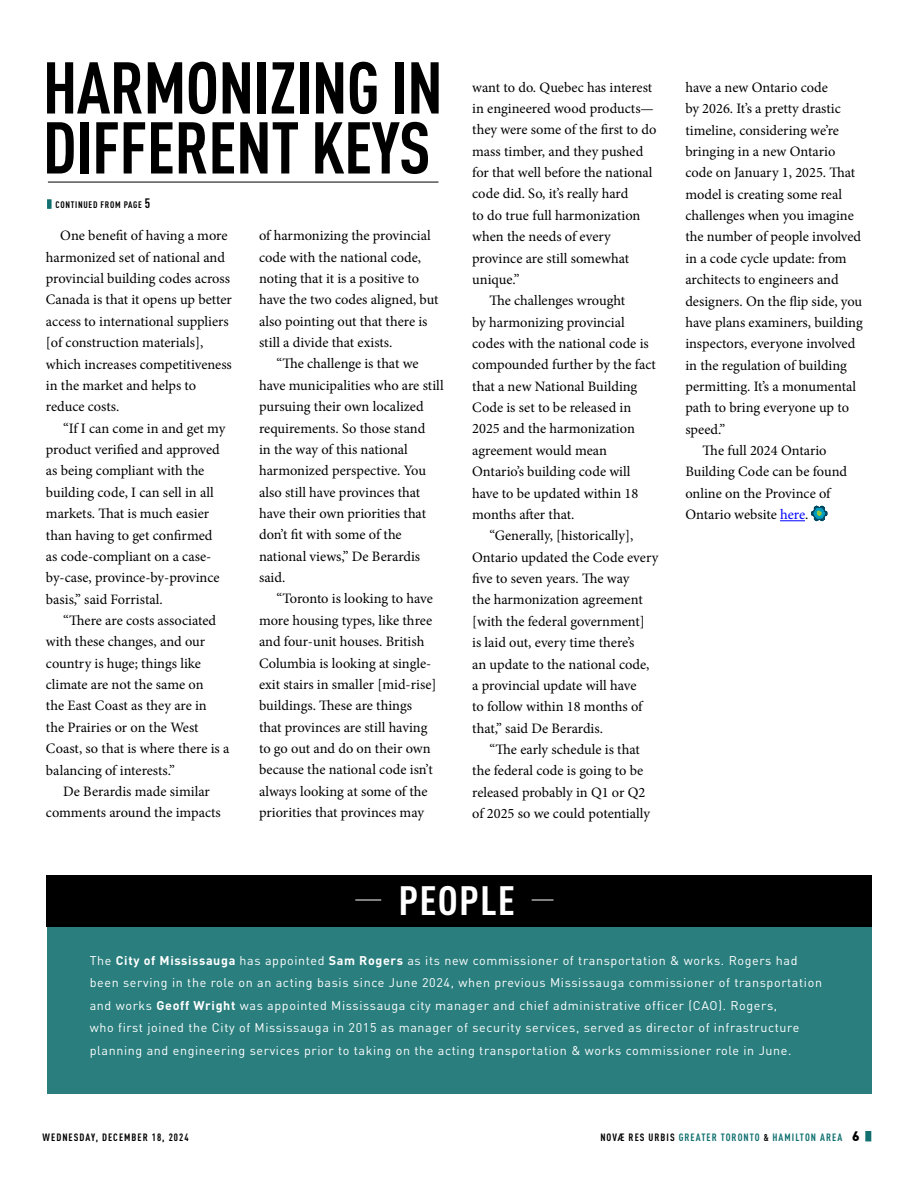
<style>
.page{position:relative;width:918px;height:1188px;background:#fff}
.page>*{position:absolute;margin:0;border:0;box-sizing:border-box;transform-origin:0 0}
.t1{font:700 72px/60px "DIN Cond";letter-spacing:-.01em;color:#000}
.t2{font:700 40.5px "DIN Cond";letter-spacing:.025em;color:#fff;scale:1.08 1}
.t3{font:14.4px/21.3px "Minion Pro";color:#000}
.t4{font:12.6px/22.5px "DIN";letter-spacing:.05em;color:#fff}
.t5{font:700 10.5px "DIN Cond";letter-spacing:.1em;color:#127070}
.t6{font:700 10.5px "DIN Cond";letter-spacing:.1em;color:#000}
.t7{font:700 9.3px "DIN Cond";letter-spacing:.075em;color:#000}
.s1{font-size:13.5px}
.s2{color:#00f}
.s3{font-weight:700}
.s4{color:#000}
.s5{font-size:9.75px;color:#000}
.s6{font-family:"DIN";font-weight:900;font-size:13.5px;color:#000}
</style>
<div class="page">
<div style="left:865px;top:1131px;width:6px;height:10px;background:#127070"></div>
<svg style="left:780px;top:520px;width:25px;height:1px"></svg>
<svg style="left:811px;top:506px;width:16px;height:15px"></svg>
<hr style="left:48px;top:182px;width:390px;height:1px;background:#000">
<div style="left:47px;top:199px;width:5px;height:10px;background:#127070"></div>
<div style="left:47px;top:907px;width:825px;height:187px;background:#2a7e7e"></div>
<div style="left:46px;top:875px;width:826px;height:52px;background:#000"></div>
<svg style="left:355px;top:900px;width:26px;height:1px"></svg>
<svg style="left:532px;top:900px;width:22px;height:1px"></svg>
<h1 class="t1" style="left:43px;top:56px;width:402px">HARMONIZING IN<br>DIFFERENT KEYS</h1>
<p class="t7" style="left:56px;top:199px;width:96px">CONTINUED FROM PAGE <span class="s1">5</span></p>
<p class="t3" style="left:46px;top:225px;width:188px;text-indent:14px">One benefit of having a more harmonized set of national and provincial building codes across<br>Canada is that it opens up better access to international suppliers [of construction materials], which increases competitiveness in the market and helps to reduce costs.</p>
<p class="t3" style="left:46px;top:417px;width:181px;text-indent:17px">“If I can come in and get my product verified and approved as being compliant with the building code, I can sell in all markets. That is much easier than having to get confirmed as code-compliant on a case&shy;by-case, province-by-province basis,” said Forristal.</p>
<p class="t3" style="left:46px;top:610px;width:185px;text-indent:17px">“There are costs associated with these changes, and our country is huge; things like climate are not the same on<br>the East Coast as they are in<br>the Prairies or on the West<br>Coast, so that is where there is a balancing of interests.”</p>
<p class="t3" style="left:46px;top:781px;width:177px;text-align:center">De Berardis made similar comments around the impacts</p>
<p class="t3" style="left:259px;top:225px;width:181px">of harmonizing the provincial code with the national code, noting that it is a positive to have the two codes aligned, but also pointing out that there is still a divide that exists.</p>
<p class="t3" style="left:259px;top:353px;width:186px;text-indent:17px">“The challenge is that we have municipalities who are still pursuing their own localized requirements. So those stand<br>in the way of this national harmonized perspective. You also still have provinces that have their own priorities that don’t fit with some of the national views,” De Berardis said.</p>
<p class="t3" style="left:259px;top:588px;width:179px;text-indent:17px">“Toronto is looking to have more housing types, like three and four-unit houses. British<br>Columbia is looking at single&shy;exit stairs in smaller [mid-rise] buildings. These are things that provinces are still having to go out and do on their own because the national code isn’t always looking at some of the priorities that provinces may</p>
<p class="t3" style="left:472px;top:76px;width:182px">want to do. Quebec has interest</p>
<p class="t3" style="left:472px;top:98px;width:183px">in engineered wood products—</p>
<p class="t3" style="left:472px;top:119px;width:186px">they were some of the first to do</p>
<p class="t3" style="left:472px;top:140px;width:173px">mass timber, and they pushed</p>
<p class="t3" style="left:472px;top:162px;width:182px">for that well before the national</p>
<p class="t3" style="left:472px;top:183px;width:158px">code did. So, it’s really hard</p>
<p class="t3" style="left:472px;top:205px;width:170px">to do true full harmonization</p>
<p class="t3" style="left:472px;top:226px;width:140px">when the needs of every</p>
<p class="t3" style="left:472px;top:247px;width:159px">province are still somewhat</p>
<p class="t3" style="left:472px;top:269px;width:49px">unique.”</p>
<p class="t3" style="left:490px;top:290px;width:137px">The challenges wrought</p>
<p class="t3" style="left:472px;top:311px;width:154px">by harmonizing provincial</p>
<p class="t3" style="left:472px;top:333px;width:178px">codes with the national code is</p>
<p class="t3" style="left:472px;top:354px;width:185px">compounded further by the fact</p>
<p class="t3" style="left:472px;top:376px;width:167px">that a new National Building</p>
<p class="t3" style="left:472px;top:397px;width:161px">Code is set to be released in</p>
<p class="t3" style="left:472px;top:418px;width:164px">2025 and the harmonization</p>
<p class="t3" style="left:472px;top:440px;width:136px">agreement would mean</p>
<p class="t3" style="left:472px;top:461px;width:160px">Ontario’s building code will</p>
<p class="t3" style="left:472px;top:482px;width:168px">have to be updated within 18</p>
<p class="t3" style="left:472px;top:504px;width:104px">months after that.</p>
<p class="t3" style="left:490px;top:525px;width:145px">“Generally, [historically],</p>
<p class="t3" style="left:472px;top:547px;width:188px">Ontario updated the Code every</p>
<p class="t3" style="left:472px;top:568px;width:159px">five to seven years. The way</p>
<p class="t3" style="left:472px;top:589px;width:172px">the harmonization agreement</p>
<p class="t3" style="left:472px;top:611px;width:174px">[with the federal government]</p>
<p class="t3" style="left:472px;top:632px;width:164px">is laid out, every time there’s</p>
<p class="t3" style="left:472px;top:653px;width:179px">an update to the national code,</p>
<p class="t3" style="left:472px;top:675px;width:166px">a provincial update will have</p>
<p class="t3" style="left:472px;top:696px;width:172px">to follow within 18 months of</p>
<p class="t3" style="left:472px;top:717px;width:132px">that,” said De Berardis.</p>
<p class="t3" style="left:490px;top:739px;width:152px">“The early schedule is that</p>
<p class="t3" style="left:472px;top:760px;width:173px">the federal code is going to be</p>
<p class="t3" style="left:472px;top:782px;width:175px">released probably in Q1 or Q2</p>
<p class="t3" style="left:472px;top:803px;width:179px">of 2025 so we could potentially</p>
<h2 class="t2" style="left:399px;top:876px;width:109px">PEOPLE</h2>
<p class="t3" style="left:685px;top:77px;width:144px">have a new Ontario code</p>
<p class="t3" style="left:685px;top:98px;width:157px">by 2026. It’s a pretty drastic</p>
<p class="t3" style="left:685px;top:119px;width:155px">timeline, considering we’re</p>
<p class="t3" style="left:685px;top:141px;width:152px">bringing in a new Ontario</p>
<p class="t3" style="left:685px;top:162px;width:172px">code on January 1, 2025. That</p>
<p class="t3" style="left:685px;top:184px;width:158px">model is creating some real</p>
<p class="t3" style="left:685px;top:205px;width:170px">challenges when you imagine</p>
<p class="t3" style="left:685px;top:226px;width:177px">the number of people involved</p>
<p class="t3" style="left:685px;top:248px;width:163px">in a code cycle update: from</p>
<p class="t3" style="left:685px;top:269px;width:155px">architects to engineers and</p>
<p class="t3" style="left:685px;top:290px;width:178px">designers. On the flip side, you</p>
<p class="t3" style="left:685px;top:312px;width:179px">have plans examiners, building</p>
<p class="t3" style="left:685px;top:333px;width:172px">inspectors, everyone involved</p>
<p class="t3" style="left:685px;top:354px;width:163px">in the regulation of building</p>
<p class="t3" style="left:685px;top:376px;width:172px">permitting. It’s a monumental</p>
<p class="t3" style="left:685px;top:397px;width:165px">path to bring everyone up to</p>
<p class="t3" style="left:685px;top:419px;width:41px">speed.”</p>
<p class="t3" style="left:703px;top:440px;width:126px">The full 2024 Ontario</p>
<p class="t3" style="left:685px;top:461px;width:163px">Building Code can be found</p>
<p class="t3" style="left:685px;top:483px;width:147px">online on the Province of</p>
<p class="t3" style="left:685px;top:504px;width:124px">Ontario website <span class="s2">here</span>.</p>
<p class="t4" style="left:90px;top:949px;width:734px">The <span class="s3">City of Mississauga</span> has appointed <span class="s3">Sam Rogers</span> as its new commissioner of transportation &amp; works. Rogers had been serving in the role on an acting basis since June 2024, when previous Mississauga commissioner of transportation and works <span class="s3">Geoff Wright</span> was appointed Mississauga city manager and chief administrative officer (CAO). Rogers,<br>who first joined the City of Mississauga in 2015 as manager of security services, served as director of infrastructure planning and engineering services prior to taking on the acting transportation &amp; works commissioner role in June.</p>
<p class="t6" style="left:43px;top:1131px;width:148px">WEDNESDAY, DECEMBER 18, 2024</p>
<p class="t5" style="left:600px;top:1131px;width:261px"><span class="s4">NOVÆ RES URBIS</span> GREATER TORONTO <span class="s5">&amp;</span> HAMILTON AREA <span class="s6">6</span></p>
</div>
